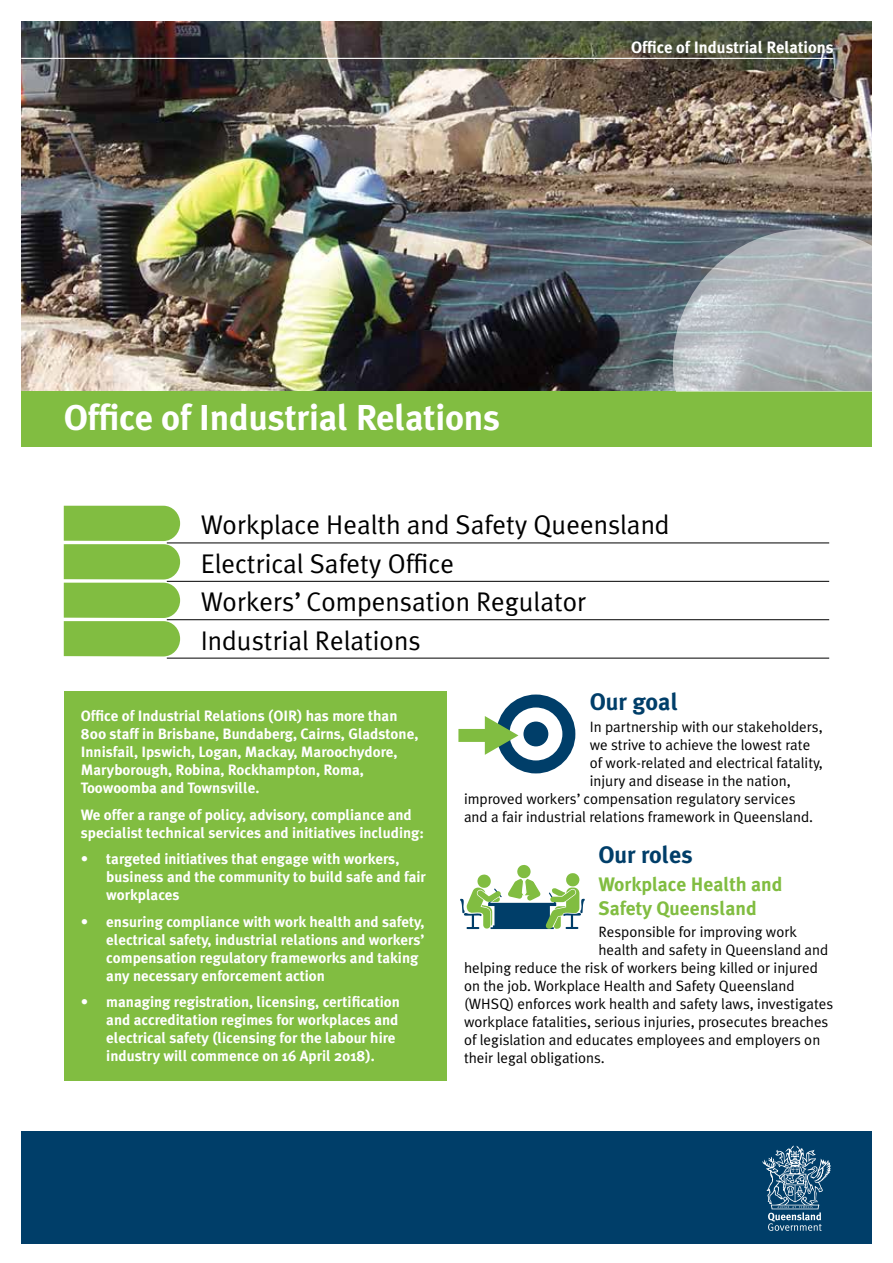
<style>
.page{position:relative;width:893px;height:1263px;background:#fff}
.page>*{position:absolute;margin:0;border:0;box-sizing:border-box;transform-origin:0 0}
.t1{font:700 36px "Meta Plus";letter-spacing:-.005em;color:#fff}
.t2{font:27px/38.4px "Meta Plus Normal";color:#000}
.t3{font:700 24px "Meta Plus";color:#003e69}
.t4{font:700 19.5px/23.4px "Meta Plus";color:#81bd41}
.t5{font:700 16.5px "Meta Plus";color:#fff}
.t6{font:700 15px/18px "Meta Plus";color:#fff}
.t7{font:15px "Meta Plus Normal";color:#000}
</style>
<div class="page">
<div style="left:21px;top:1131px;width:851px;height:112px;background:#003e69"></div>
<img style="left:21px;top:21px;width:851px;height:371px">
<div style="left:21px;top:392px;width:851px;height:55px;background:#81bd41"></div>
<hr style="left:21px;top:58px;width:812px;height:1px;background:#fff">
<svg style="left:673px;top:229px;width:199px;height:163px;background:#a7adb3"></svg>
<svg style="left:762px;top:1145px;width:69px;height:86px"></svg>
<div style="left:64px;top:691px;width:382px;height:389px;background:#81bd41"></div>
<hr style="left:167px;top:543px;width:662px;height:1px;background:#000">
<hr style="left:167px;top:581px;width:662px;height:1px;background:#000">
<hr style="left:167px;top:619px;width:662px;height:1px;background:#000">
<hr style="left:167px;top:658px;width:662px;height:1px;background:#000">
<svg style="left:64px;top:506px;width:116px;height:150px;background:#8bc250"></svg>
<svg style="left:503px;top:701px;width:66px;height:66px"></svg>
<div style="left:496px;top:694px;width:79px;height:79px;border:13px solid #003e69;border-radius:50%"></div>
<div style="left:523px;top:721px;width:25px;height:25px;background:#003e69;border-radius:50%"></div>
<svg style="left:458px;top:716px;width:60px;height:39px"></svg>
<svg style="left:460px;top:865px;width:125px;height:64px"></svg>
<p class="t5" style="left:631px;top:37px;width:204px">Office of Industrial Relations</p>
<h1 class="t1" style="left:64px;top:397px;width:438px">Office of Industrial Relations</h1>
<h2 class="t2" style="left:201px;top:505px;width:470px">Workplace Health and Safety Queensland<br>Electrical Safety Office<br>Workers’ Compensation Regulator<br>Industrial Relations</h2>
<p class="t6" style="left:81px;top:707px;width:339px">Office of Industrial Relations (OIR) has more than 800 staff in Brisbane, Bundaberg, Cairns, Gladstone, Innisfail, Ipswich, Logan, Mackay, Maroochydore, Maryborough, Robina, Rockhampton, Roma, Toowoomba and Townsville.</p>
<p class="t6" style="left:81px;top:806px;width:345px">We offer a range of policy, advisory, compliance and specialist technical services and initiatives including:</p>
<p class="t6" style="left:106px;top:850px;width:321px;text-indent:-26px">• targeted initiatives that engage with workers, business and the community to build safe and fair workplaces</p>
<p class="t6" style="left:106px;top:913px;width:320px;text-indent:-26px">• ensuring compliance with work health and safety, electrical safety, industrial relations and workers’ compensation regulatory frameworks and taking any necessary enforcement action</p>
<p class="t6" style="left:106px;top:993px;width:295px;text-indent:-26px">• managing registration, licensing, certification and accreditation regimes for workplaces and electrical safety (licensing for the labour hire industry will commence on 16 April 2018).</p>
<h3 class="t3" style="left:590px;top:687px;width:90px">Our goal</h3>
<p class="t7" style="left:590px;top:718px;width:234px">In partnership with our stakeholders,</p>
<p class="t7" style="left:590px;top:736px;width:222px">we strive to achieve the lowest rate</p>
<p class="t7" style="left:590px;top:754px;width:235px">of work-related and electrical fatality,</p>
<p class="t7" style="left:590px;top:772px;width:202px">injury and disease in the nation,</p>
<p class="t7" style="left:464px;top:790px;width:333px">improved workers’ compensation regulatory services</p>
<p class="t7" style="left:464px;top:808px;width:351px">and a fair industrial relations framework in Queensland.</p>
<h3 class="t3" style="left:598px;top:841px;width:96px">Our roles</h3>
<h3 class="t4" style="left:598px;top:872px;width:186px">Workplace Health and<br>Safety Queensland</h3>
<p class="t7" style="left:598px;top:923px;width:200px">Responsible for improving work</p>
<p class="t7" style="left:598px;top:941px;width:231px">health and safety in Queensland and</p>
<p class="t7" style="left:464px;top:959px;width:355px">helping reduce the risk of workers being killed or injured</p>
<p class="t7" style="left:464px;top:977px;width:332px">on the job. Workplace Health and Safety Queensland</p>
<p class="t7" style="left:464px;top:995px;width:371px">(WHSQ) enforces work health and safety laws, investigates</p>
<p class="t7" style="left:464px;top:1013px;width:366px">workplace fatalities, serious injuries, prosecutes breaches</p>
<p class="t7" style="left:464px;top:1031px;width:358px">of legislation and educates employees and employers on</p>
<p class="t7" style="left:464px;top:1049px;width:142px">their legal obligations.</p>
</div>
